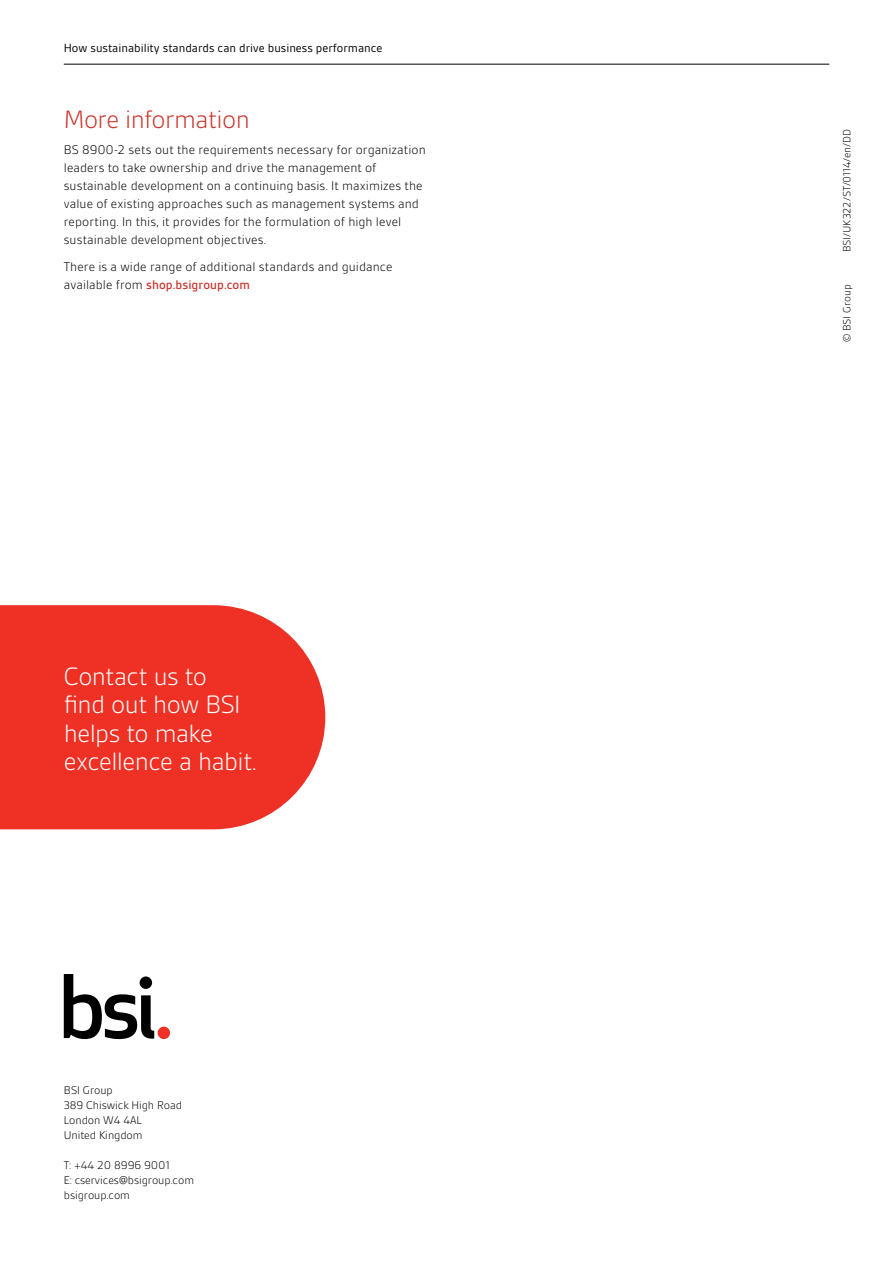
<style>
.page{position:relative;width:893px;height:1263px;background:#fff}
.page>*{position:absolute;margin:0;border:0;box-sizing:border-box;transform-origin:0 0}
.t1{font:300 27px/28.5px "BSI Gesta";letter-spacing:-.02em;color:#fff}
.t2{font:300 27px "BSI Gesta";letter-spacing:-.02em;color:#ca352c}
.t3{font:300 13.5px/18px "BSI Gesta";letter-spacing:.005em;color:#000}
.t4{font:12.75px "BSI Gesta";color:#000}
.t5{font:300 12px/15px "BSI Gesta";letter-spacing:-.005em;color:#000}
.t6{font:300 11.25px "BSI Gesta";letter-spacing:-.005em;color:#000}
.s1{font-weight:500;color:#ca352c}
</style>
<div class="page">
<svg style="left:64px;top:974px;width:90px;height:65px"></svg>
<div style="left:158px;top:1026px;width:12px;height:13px;background:#ee3124;border-radius:50%"></div>
<hr style="left:64px;top:64px;width:765px;height:1px;background:#000">
<svg style="left:0;top:605px;width:325px;height:224px;fill:#ee3124"></svg>
<p class="t4" style="left:64px;top:41px;width:320px">How sustainability standards can drive business performance</p>
<h1 class="t2" style="left:64px;top:105px;width:188px">More information</h1>
<p class="t3" style="left:64px;top:141px;width:363px">BS 8900-2 sets out the requirements necessary for organization leaders to take ownership and drive the management of sustainable development on a continuing basis. It maximizes the value of existing approaches such as management systems and reporting. In this, it provides for the formulation of high level sustainable development objectives.</p>
<p class="t3" style="left:64px;top:258px;width:330px">There is a wide range of additional standards and guidance available from <span class="s1">shop.bsigroup.com</span></p>
<h1 class="t1" style="left:64px;top:662px;width:194px">Contact us to<br>find out how BSI helps to make excellence a habit.</h1>
<p class="t5" style="left:64px;top:1082px;width:120px">BSI Group<br>389 Chiswick High Road<br>London W4 4AL<br>United Kingdom</p>
<p class="t5" style="left:64px;top:1157px;width:132px">T: +44 20 8996 9001<br>E: cservices@bsigroup.com bsigroup.com</p>
<p class="t6" style="left:841px;top:252px;width:125px;rotate:-90deg">BSI/UK322/ST/0114/en/DD</p>
<p class="t6" style="left:841px;top:342px;width:59px;rotate:-90deg">© BSI Group</p>
</div>
